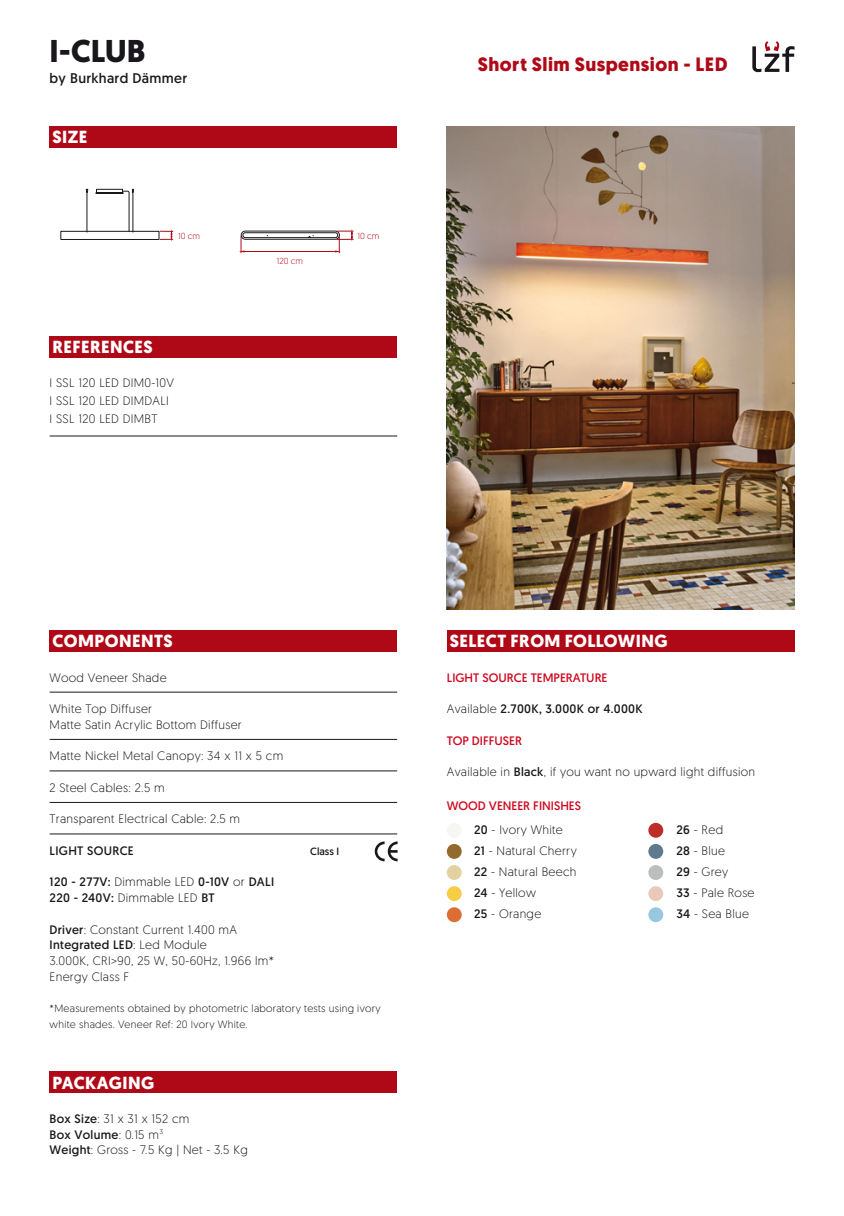
<style>
.page{position:relative;width:844px;height:1216px;background:#fff}
.page>*{position:absolute;margin:0;border:0;box-sizing:border-box;transform-origin:0 0}
.t1{font:700 31.5px "Geomanist";color:#1a171c}
.t2{font:700 19.25px "Geomanist";letter-spacing:.025em;color:#af0917}
.t3{font:700 17.5px "Geomanist";letter-spacing:.025em;color:#fff}
.t4{font:14px "Geomanist";letter-spacing:.025em;color:#1a171c}
.t5{font:300 12.25px/21px "Geomanist";letter-spacing:.025em;color:#1a171c}
.t6{font:12.25px/15.8px "Geomanist";letter-spacing:.025em;color:#1a171c}
.t7{font:12.25px "Geomanist";color:#cd071e}
.t8{font:300 10.5px/15.8px "Geomanist";letter-spacing:.025em;color:#1a171c}
.t9{font:10.5px "Geomanist";color:#1a171c}
.t10{font:300 8.75px "Geomanist";color:#af0917}
.s1{font-weight:300}
.s2{font-weight:400}
</style>
<div class="page">
<div style="left:446px;top:630px;width:348px;height:21px;background:#af0917"></div>
<div style="left:50px;top:126px;width:347px;height:21px;background:#af0917"></div>
<div style="left:50px;top:336px;width:347px;height:21px;background:#af0917"></div>
<div style="left:50px;top:1071px;width:347px;height:21px;background:#af0917"></div>
<div style="left:50px;top:630px;width:347px;height:21px;background:#af0917"></div>
<svg style="left:752px;top:41px;width:42px;height:31px"></svg>
<img style="left:446px;top:126px;width:348px;height:483px">
<svg style="left:241px;top:231px;width:112px;height:22px"></svg>
<svg style="left:61px;top:189px;width:112px;height:51px"></svg>
<hr style="left:133px;top:192px;width:1px;height:40px;background:#1a171c">
<hr style="left:50px;top:691px;width:347px;height:1px;background:#1a171c">
<hr style="left:50px;top:739px;width:347px;height:1px;background:#1a171c">
<hr style="left:50px;top:770px;width:347px;height:1px;background:#1a171c">
<hr style="left:50px;top:802px;width:347px;height:1px;background:#1a171c">
<hr style="left:50px;top:833px;width:347px;height:1px;background:#1a171c">
<svg style="left:374px;top:841px;width:23px;height:20px"></svg>
<hr style="left:50px;top:435px;width:347px;height:1px;background:#1a171c">
<div style="left:446px;top:822px;width:15px;height:15px;background:#f6f6f3;border-radius:50%"></div>
<div style="left:446px;top:844px;width:15px;height:14px;background:#936a2d;border-radius:50%"></div>
<div style="left:446px;top:865px;width:15px;height:14px;background:#e4d1a0;border-radius:50%"></div>
<div style="left:446px;top:886px;width:15px;height:15px;background:#f7cc47;border-radius:50%"></div>
<div style="left:446px;top:907px;width:15px;height:15px;background:#dc6d33;border-radius:50%"></div>
<div style="left:648px;top:822px;width:15px;height:15px;background:#bd2e28;border-radius:50%"></div>
<div style="left:648px;top:844px;width:15px;height:14px;background:#5e7a8f;border-radius:50%"></div>
<div style="left:648px;top:865px;width:15px;height:14px;background:#bcbdbf;border-radius:50%"></div>
<div style="left:648px;top:886px;width:15px;height:15px;background:#eac9ba;border-radius:50%"></div>
<div style="left:648px;top:907px;width:15px;height:15px;background:#98c7e2;border-radius:50%"></div>
<h1 class="t1" style="left:50px;top:30px;width:97px">I-CLUB</h1>
<p class="t4" style="left:50px;top:69px;width:139px">by Burkhard Dämmer</p>
<h3 class="t3" style="left:52px;top:125px;width:36px">SIZE</h3>
<p class="t10" style="left:178px;top:230px;width:23px">10 cm</p>
<p class="t10" style="left:357px;top:230px;width:23px">10 cm</p>
<p class="t10" style="left:277px;top:255px;width:28px">120 cm</p>
<h3 class="t3" style="left:52px;top:335px;width:102px">REFERENCES</h3>
<p class="t5" style="left:50px;top:373px;width:126px;line-height:18px">I SSL 120 LED DIM0-10V<br>I SSL 120 LED DIMDALI<br>I SSL 120 LED DIMBT</p>
<h2 class="t2" style="left:477px;top:51px;width:251px">Short Slim Suspension - LED</h2>
<h3 class="t3" style="left:52px;top:629px;width:122px">COMPONENTS</h3>
<p class="t5" style="left:50px;top:666px;width:118px">Wood Veneer Shade</p>
<p class="t5" style="left:50px;top:700px;width:194px;line-height:15.8px">White Top Diffuser<br>Matte Satin Acrylic Bottom Diffuser</p>
<p class="t5" style="left:50px;top:745px;width:235px">Matte Nickel Metal Canopy: 34 x 11 x 5 cm</p>
<p class="t5" style="left:50px;top:776px;width:116px">2 Steel Cables: 2.5 m</p>
<p class="t5" style="left:50px;top:808px;width:192px">Transparent Electrical Cable: 2.5 m</p>
<p class="t6" style="left:50px;top:842px;width:86px">LIGHT SOURCE</p>
<p class="t6" style="left:50px;top:874px;width:226px">120 - 277V: <span class="s1">Dimmable LED</span> 0-10V <span class="s1">or</span> DALI<br>220 - 240V: <span class="s1">Dimmable LED</span> BT</p>
<p class="t5" style="left:50px;top:921px;width:226px;line-height:15.8px"><span class="s2">Driver</span>: Constant Current 1.400 mA<br><span class="s2">Integrated LED</span>: Led Module<br>3.000K, CRI&gt;90, 25 W, 50-60Hz, 1.966 lm*<br>Energy Class F</p>
<p class="t8" style="left:50px;top:1000px;width:332px">*Measurements obtained by photometric laboratory tests using ivory white shades. Veneer Ref: 20 Ivory White.</p>
<p class="t9" style="left:310px;top:844px;width:30px">Class I</p>
<h3 class="t3" style="left:52px;top:1070px;width:103px">PACKAGING</h3>
<p class="t5" style="left:50px;top:1110px;width:199px;line-height:15.8px"><span class="s2">Box Size</span>: 31 x 31 x 152 cm<br><span class="s2">Box Volume</span>: 0.15 m<sup>3<br></sup><span class="s2">Weight</span>: Gross - 7.5 Kg | Net - 3.5 Kg</p>
<h3 class="t3" style="left:449px;top:629px;width:219px">SELECT FROM FOLLOWING</h3>
<p class="t7" style="left:446px;top:669px;width:162px">LIGHT SOURCE TEMPERATURE</p>
<p class="t6" style="left:446px;top:700px;width:197px"><span class="s1">Available</span> 2.700K, 3.000K or 4.000K</p>
<p class="t7" style="left:446px;top:732px;width:77px">TOP DIFFUSER</p>
<p class="t5" style="left:446px;top:760px;width:310px">Available in <span class="s2">Black</span>, if you want no upward light diffusion</p>
<p class="t7" style="left:446px;top:797px;width:136px">WOOD VENEER FINISHES</p>
<p class="t5" style="left:474px;top:818px;width:104px"><span class="s2">20</span> - Ivory White<br><span class="s2">21</span> - Natural Cherry<br><span class="s2">22</span> - Natural Beech<br><span class="s2">24</span> - Yellow<br><span class="s2">25</span> - Orange</p>
<p class="t5" style="left:676px;top:818px;width:80px"><span class="s2">26</span> - Red<br><span class="s2">28</span> - Blue<br><span class="s2">29</span> - Grey<br><span class="s2">33</span> - Pale Rose<br><span class="s2">34</span> - Sea Blue</p>
</div>
